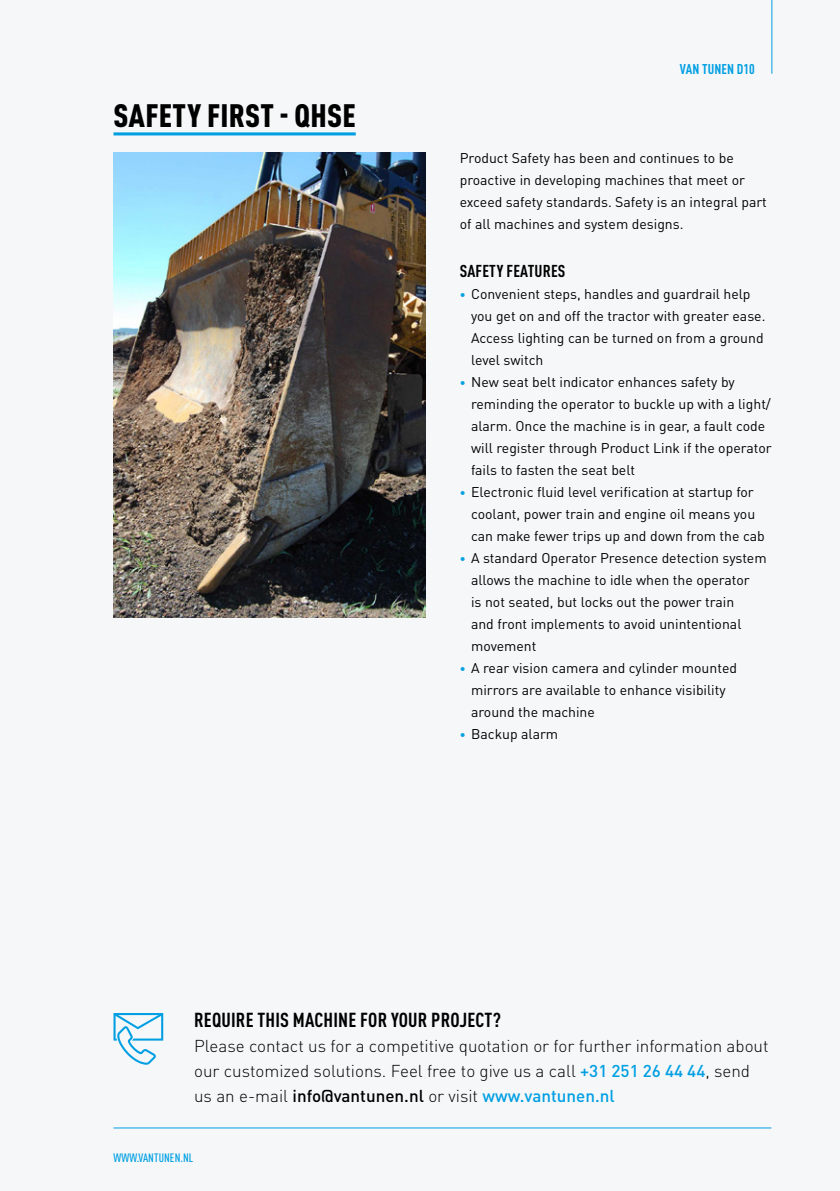
<style>
.page{position:relative;width:840px;height:1191px;background:#fff}
.page>*{position:absolute;margin:0;border:0;box-sizing:border-box;transform-origin:0 0}
.t1{font:900 condensed 32px "DIN Pro";letter-spacing:.01em;color:#000}
.t2{font:700 condensed 20px "DIN Pro";letter-spacing:.01em;color:#000}
.t3{font:300 17px/25px "DIN Pro";color:#000}
.t4{font:700 condensed 17px "DIN Pro";letter-spacing:.01em;color:#000}
.t5{font:14px/22px "DIN Pro";color:#000}
.t6{font:700 condensed 14px "DIN Pro";letter-spacing:.01em;color:#009fe3}
.t7{font:500 condensed 12px "DIN Pro";letter-spacing:.01em;color:#009fe3}
.s1{font-weight:700;font-size:12px;color:#009fe3}
.s2{font-weight:500;color:#009fe3}
.s3{font-weight:500}
</style>
<div class="page">
<div style="left:0;top:0;width:839px;height:1191px;background:#f5f7f8"></div>
<hr style="left:113px;top:132px;width:242px;height:3px;background:#009fe3">
<img style="left:113px;top:152px;width:312px;height:465px">
<hr style="left:771px;top:0;width:1px;height:74px;background:#009fe3">
<svg style="left:113px;top:1013px;width:50px;height:51px"></svg>
<hr style="left:113px;top:1127px;width:658px;height:1px;background:#009fe3">
<h1 class="t1" style="left:113px;top:90px;width:243px">SAFETY FIRST - QHSE</h1>
<p class="t6" style="left:679px;top:58px;width:76px">VAN TUNEN D10</p>
<p class="t5" style="left:459px;top:145px;width:308px">Product Safety has been and continues to be proactive in developing machines that meet or exceed safety standards. Safety is an integral part of all machines and system designs.</p>
<p class="t4" style="left:459px;top:258px;width:107px">SAFETY FEATURES</p>
<p class="t5" style="left:471px;top:282px;width:296px;text-indent:-11px"><span class="s1">•</span> Convenient steps, handles and guardrail help you get on and off the tractor with greater ease.<br>Access lighting can be turned on from a ground level switch</p>
<p class="t5" style="left:471px;top:370px;width:302px;text-indent:-11px"><span class="s1">•</span> New seat belt indicator enhances safety by reminding the operator to buckle up with a light/ alarm. Once the machine is in gear, a fault code will register through Product Link if the operator fails to fasten the seat belt</p>
<p class="t5" style="left:471px;top:480px;width:295px;text-indent:-11px"><span class="s1">•</span> Electronic fluid level verification at startup for coolant, power train and engine oil means you can make fewer trips up and down from the cab</p>
<p class="t5" style="left:471px;top:546px;width:297px;text-indent:-11px"><span class="s1">•</span> A standard Operator Presence detection system allows the machine to idle when the operator<br>is not seated, but locks out the power train<br>and front implements to avoid unintentional movement</p>
<p class="t5" style="left:471px;top:656px;width:267px;text-indent:-11px"><span class="s1">•</span> A rear vision camera and cylinder mounted mirrors are available to enhance visibility around the machine</p>
<p class="t5" style="left:459px;top:722px;width:100px"><span class="s1">•</span> Backup alarm</p>
<h2 class="t2" style="left:194px;top:1005px;width:308px">REQUIRE THIS MACHINE FOR YOUR PROJECT?</h2>
<p class="t3" style="left:194px;top:1032px;width:575px">Please contact us for a competitive quotation or for further information about our customized solutions. Feel free to give us a call <span class="s2">+31 251 26 44 44</span>, send us an e-mail <span class="s3">info@vantunen.nl</span> or visit <span class="s2">www.vantunen.nl</span></p>
<p class="t7" style="left:113px;top:1148px;width:81px">WWW.VANTUNEN.NL</p>
</div>
